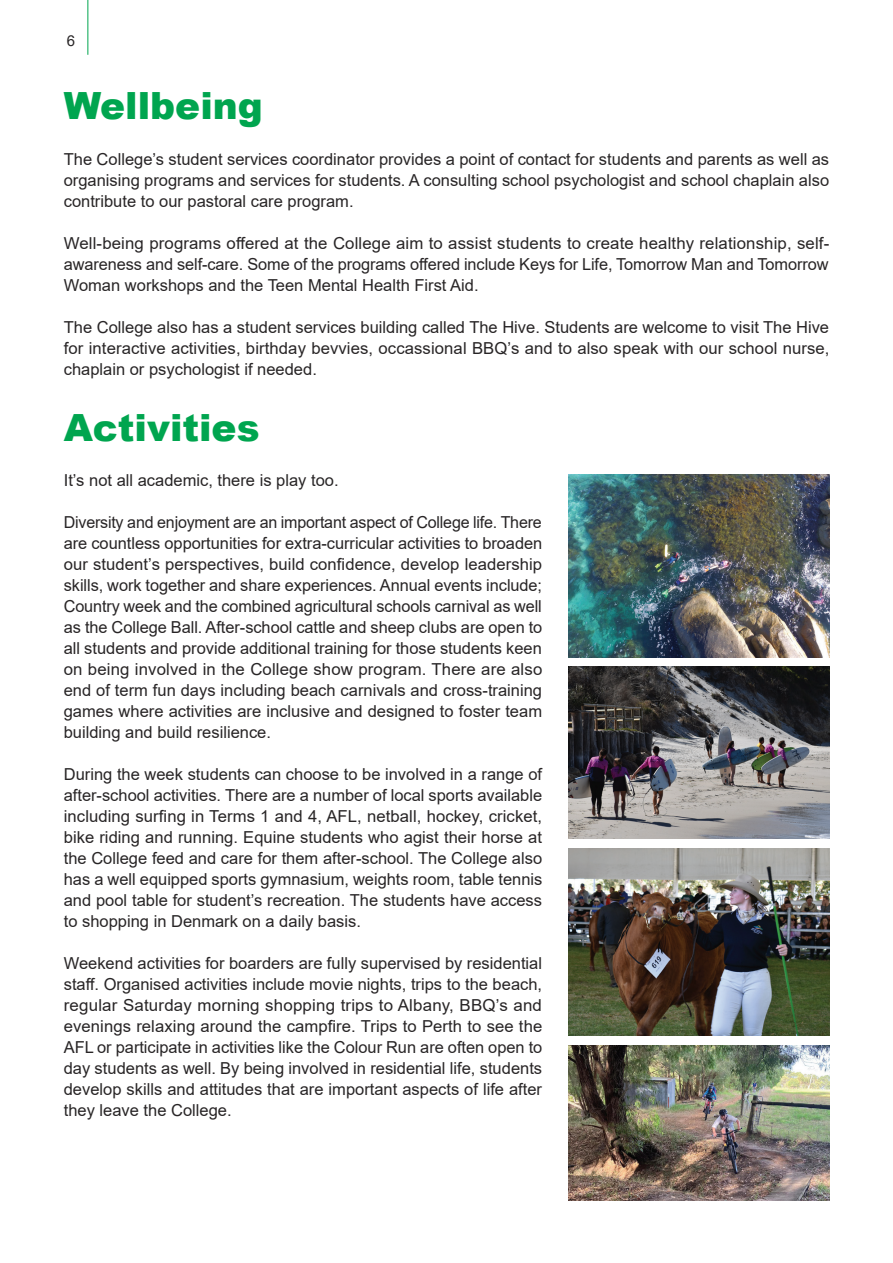
<style>
.page{position:relative;width:893px;height:1263px;background:#fff}
.page>*{position:absolute;margin:0;border:0;box-sizing:border-box;transform-origin:0 0}
.t1{font:900 37.5px "Arial";color:#00a54f}
.t2{font:16.5px/21px "Arial";color:#282526;text-align:justify}
.t3{font:15px "Arial";color:#282526}
</style>
<div class="page">
<hr style="left:87px;top:0;width:1px;height:55px;background:#00a54f">
<img style="left:569px;top:667px;width:260px;height:171px">
<img style="left:569px;top:848px;width:260px;height:188px">
<img style="left:569px;top:474px;width:260px;height:183px">
<img style="left:569px;top:1045px;width:260px;height:156px">
<p class="t3" style="left:67px;top:31px;width:10px">6</p>
<h1 class="t1" style="left:64px;top:78px;width:201px">Wellbeing</h1>
<p class="t2" style="left:64px;top:148px;width:767px">The College’s student services coordinator provides a point of contact for students and parents as well as organising programs and services for students. A consulting school psychologist and school chaplain also contribute to our pastoral care program.</p>
<p class="t2" style="left:64px;top:232px;width:767px">Well-being programs offered at the College aim to assist students to create healthy relationship, self&shy;awareness and self-care. Some of the programs offered include Keys for Life, Tomorrow Man and Tomorrow Woman workshops and the Teen Mental Health First Aid.</p>
<p class="t2" style="left:64px;top:316px;width:767px">The College also has a student services building called The Hive. Students are welcome to visit The Hive for interactive activities, birthday bevvies, occassional BBQ’s and to also speak with our school nurse, chaplain or psychologist if needed.</p>
<h1 class="t1" style="left:64px;top:400px;width:197px">Activities</h1>
<p class="t2" style="left:64px;top:470px;width:276px">It’s not all academic, there is play too.</p>
<p class="t2" style="left:64px;top:512px;width:480px">Diversity and enjoyment are an important aspect of College life. There are countless opportunities for extra-curricular activities to broaden our student’s perspectives, build confidence, develop leadership skills, work together and share experiences. Annual events include; Country week and the combined agricultural schools carnival as well as the College Ball. After-school cattle and sheep clubs are open to all students and provide additional training for those students keen on being involved in the College show program. There are also end of term fun days including beach carnivals and cross-training games where activities are inclusive and designed to foster team building and build resilience.</p>
<p class="t2" style="left:64px;top:764px;width:480px">During the week students can choose to be involved in a range of after-school activities. There are a number of local sports available including surfing in Terms 1 and 4, AFL, netball, hockey, cricket, bike riding and running. Equine students who agist their horse at the College feed and care for them after-school. The College also has a well equipped sports gymnasium, weights room, table tennis and pool table for student’s recreation. The students have access to shopping in Denmark on a daily basis.</p>
<p class="t2" style="left:64px;top:953px;width:480px">Weekend activities for boarders are fully supervised by residential staff. Organised activities include movie nights, trips to the beach, regular Saturday morning shopping trips to Albany, BBQ’s and evenings relaxing around the campfire. Trips to Perth to see the AFL or participate in activities like the Colour Run are often open to day students as well. By being involved in residential life, students develop skills and attitudes that are important aspects of life after they leave the College.</p>
</div>
